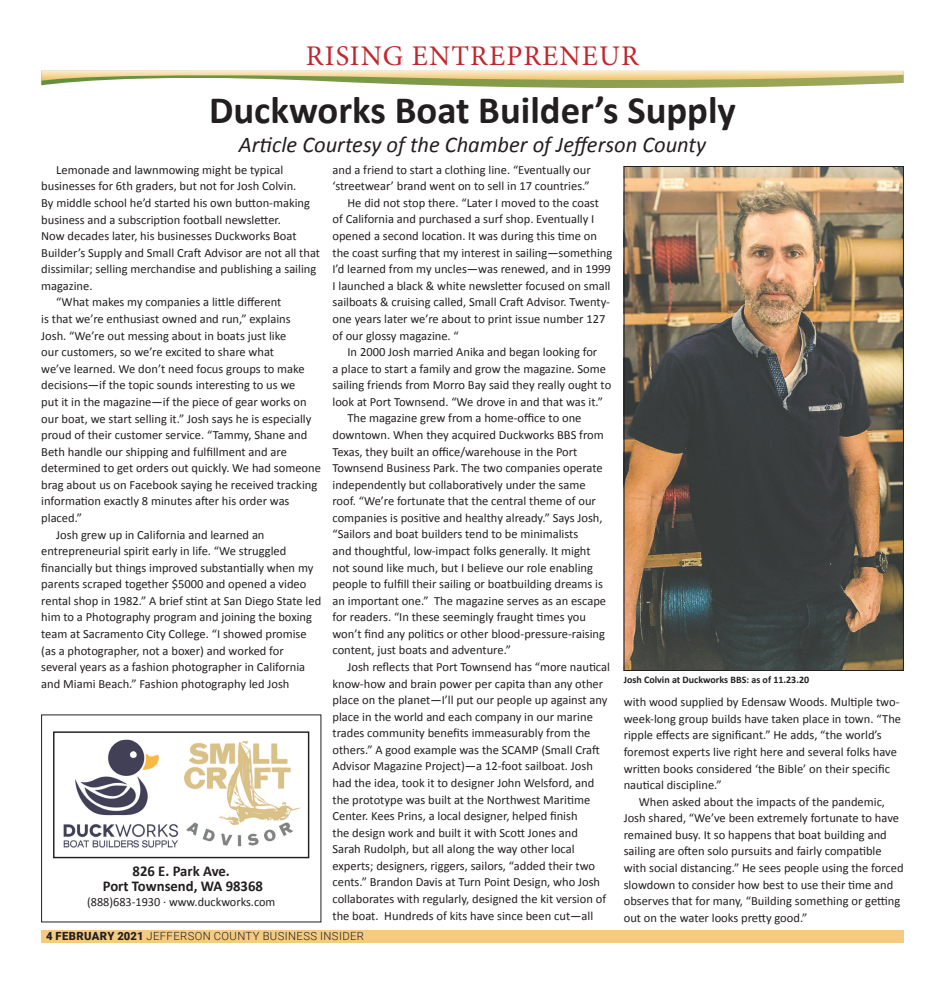
<style>
.page{position:relative;width:945px;height:990px;background:#fff}
.page>*{position:absolute;margin:0;border:0;box-sizing:border-box;transform-origin:0 0}
.t1{font:700 38.75px "Calibri";color:#231f20}
.t2{font:28.5px "Minion Pro";letter-spacing:.04em;color:#c2272d}
.t3{font:italic 22.5px "Calibri";color:#231f20}
.t4{font:700 15px/15px "Calibri";color:#231f20;text-align:center}
.t5{font:12.5px/16.6px "Calibri";color:#231f20}
.t6{font:300 11.25px "Roboto";letter-spacing:.035em;color:#231f20}
.t7{font:700 10px "Calibri";color:#231f20}
.s1{font-weight:900}
</style>
<div class="page">
<div style="left:41px;top:930px;width:863px;height:12px;background:#f6cb80"></div>
<svg style="left:41px;top:70px;width:863px;height:18px"></svg>
<img style="left:63px;top:739px;width:116px;height:109px">
<img style="left:184px;top:741px;width:117px;height:106px">
<div style="left:53px;top:731px;width:256px;height:127px;border:1px solid #231f20"></div>
<img style="left:626px;top:168px;width:276px;height:501px">
<div style="left:624px;top:166px;width:280px;height:505px;border:1px solid #231f20"></div>
<h2 class="t2" style="left:306px;top:36px;width:335px">RISING ENTREPRENEUR</h2>
<h1 class="t1" style="left:209px;top:86px;width:528px">Duckworks Boat Builder’s Supply</h1>
<h3 class="t3" style="left:239px;top:130px;width:469px">Article Courtesy of the Chamber of Jefferson County</h3>
<p class="t5" style="left:56px;top:161px;width:229px">Lemonade and lawnmowing might be typical</p>
<p class="t5" style="left:41px;top:177px;width:257px">businesses for 6th graders, but not for Josh Colvin.</p>
<p class="t5" style="left:41px;top:194px;width:270px">By middle school he’d started his own button-making</p>
<p class="t5" style="left:41px;top:211px;width:241px">business and a subscription football newsletter.</p>
<p class="t5" style="left:41px;top:227px;width:257px">Now decades later, his businesses Duckworks Boat</p>
<p class="t5" style="left:41px;top:244px;width:280px">Builder’s Supply and Small Craft Advisor are not all that</p>
<p class="t5" style="left:41px;top:260px;width:277px">dissimilar; selling merchandise and publishing a sailing</p>
<p class="t5" style="left:41px;top:277px;width:53px">magazine.</p>
<p class="t5" style="left:56px;top:293px;width:227px">“What makes my companies a little different</p>
<p class="t5" style="left:41px;top:310px;width:251px">is that we’re enthusiast owned and run,” explains</p>
<p class="t5" style="left:41px;top:327px;width:247px">Josh. “We’re out messing about in boats just like</p>
<p class="t5" style="left:41px;top:343px;width:234px">our customers, so we’re excited to share what</p>
<p class="t5" style="left:41px;top:360px;width:265px">we’ve learned. We don’t need focus groups to make</p>
<p class="t5" style="left:41px;top:376px;width:256px">decisions—if the topic sounds interesting to us we</p>
<p class="t5" style="left:41px;top:393px;width:267px">put it in the magazine—if the piece of gear works on</p>
<p class="t5" style="left:41px;top:409px;width:272px">our boat, we start selling it.” Josh says he is especially</p>
<p class="t5" style="left:41px;top:426px;width:268px">proud of their customer service. “Tammy, Shane and</p>
<p class="t5" style="left:41px;top:443px;width:247px">Beth handle our shipping and fulfillment and are</p>
<p class="t5" style="left:41px;top:459px;width:281px">determined to get orders out quickly. We had someone</p>
<p class="t5" style="left:41px;top:476px;width:278px">brag about us on Facebook saying he received tracking</p>
<p class="t5" style="left:41px;top:492px;width:250px">information exactly 8 minutes after his order was</p>
<p class="t5" style="left:41px;top:509px;width:42px">placed.”</p>
<p class="t5" style="left:56px;top:525px;width:210px">Josh grew up in California and learned an</p>
<p class="t5" style="left:41px;top:542px;width:247px">entrepreneurial spirit early in life. “We struggled</p>
<p class="t5" style="left:41px;top:559px;width:274px">financially but things improved substantially when my</p>
<p class="t5" style="left:41px;top:575px;width:267px">parents scraped together $5000 and opened a video</p>
<p class="t5" style="left:41px;top:592px;width:282px">rental shop in 1982.” A brief stint at San Diego State led</p>
<p class="t5" style="left:41px;top:608px;width:272px">him to a Photography program and joining the boxing</p>
<p class="t5" style="left:41px;top:625px;width:267px">team at Sacramento City College. “I showed promise</p>
<p class="t5" style="left:41px;top:642px;width:244px">(as a photographer, not a boxer) and worked for</p>
<p class="t5" style="left:41px;top:658px;width:265px">several years as a fashion photographer in California</p>
<p class="t5" style="left:41px;top:675px;width:250px">and Miami Beach.” Fashion photography led Josh</p>
<p class="t5" style="left:333px;top:161px;width:260px">and a friend to start a clothing line. “Eventually our</p>
<p class="t5" style="left:333px;top:177px;width:259px">‘streetwear’ brand went on to sell in 17 countries.”</p>
<p class="t5" style="left:348px;top:194px;width:253px">He did not stop there. “Later I moved to the coast</p>
<p class="t5" style="left:333px;top:210px;width:263px">of California and purchased a surf shop. Eventually I</p>
<p class="t5" style="left:333px;top:227px;width:266px">opened a second location. It was during this time on</p>
<p class="t5" style="left:333px;top:244px;width:281px">the coast surfing that my interest in sailing—something</p>
<p class="t5" style="left:333px;top:260px;width:280px">I’d learned from my uncles—was renewed, and in 1999</p>
<p class="t5" style="left:333px;top:277px;width:279px">I launched a black &amp; white newsletter focused on small</p>
<p class="t5" style="left:333px;top:293px;width:279px">sailboats &amp; cruising called, Small Craft Advisor. Twenty-</p>
<p class="t5" style="left:333px;top:310px;width:274px">one years later we’re about to print issue number 127</p>
<p class="t5" style="left:333px;top:326px;width:128px">of our glossy magazine. “</p>
<p class="t5" style="left:348px;top:343px;width:251px">In 2000 Josh married Anika and began looking for</p>
<p class="t5" style="left:333px;top:360px;width:275px">a place to start a family and grow the magazine. Some</p>
<p class="t5" style="left:333px;top:376px;width:280px">sailing friends from Morro Bay said they really ought to</p>
<p class="t5" style="left:333px;top:393px;width:272px">look at Port Townsend. “We drove in and that was it.”</p>
<p class="t5" style="left:348px;top:409px;width:235px">The magazine grew from a home-office to one</p>
<p class="t5" style="left:333px;top:426px;width:273px">downtown. When they acquired Duckworks BBS from</p>
<p class="t5" style="left:333px;top:442px;width:246px">Texas, they built an office/warehouse in the Port</p>
<p class="t5" style="left:333px;top:459px;width:272px">Townsend Business Park. The two companies operate</p>
<p class="t5" style="left:333px;top:476px;width:255px">independently but collaboratively under the same</p>
<p class="t5" style="left:333px;top:492px;width:265px">roof. “We’re fortunate that the central theme of our</p>
<p class="t5" style="left:333px;top:509px;width:272px">companies is positive and healthy already.” Says Josh,</p>
<p class="t5" style="left:333px;top:525px;width:247px">“Sailors and boat builders tend to be minimalists</p>
<p class="t5" style="left:333px;top:542px;width:260px">and thoughtful, low-impact folks generally. It might</p>
<p class="t5" style="left:333px;top:559px;width:262px">not sound like much, but I believe our role enabling</p>
<p class="t5" style="left:333px;top:575px;width:272px">people to fulfill their sailing or boatbuilding dreams is</p>
<p class="t5" style="left:333px;top:592px;width:275px">an important one.” The magazine serves as an escape</p>
<p class="t5" style="left:333px;top:608px;width:255px">for readers. “In these seemingly fraught times you</p>
<p class="t5" style="left:333px;top:625px;width:274px">won’t find any politics or other blood-pressure-raising</p>
<p class="t5" style="left:333px;top:641px;width:180px">content, just boats and adventure.”</p>
<p class="t5" style="left:348px;top:658px;width:264px">Josh reflects that Port Townsend has “more nautical</p>
<p class="t5" style="left:333px;top:675px;width:272px">know-how and brain power per capita than any other</p>
<p class="t5" style="left:333px;top:691px;width:277px">place on the planet—I’ll put our people up against any</p>
<p class="t5" style="left:333px;top:708px;width:262px">place in the world and each company in our marine</p>
<p class="t5" style="left:333px;top:724px;width:260px">trades community benefits immeasurably from the</p>
<p class="t5" style="left:333px;top:741px;width:269px">others.” A good example was the SCAMP (Small Craft</p>
<p class="t5" style="left:333px;top:757px;width:262px">Advisor Magazine Project)—a 12-foot sailboat. Josh</p>
<p class="t5" style="left:333px;top:774px;width:263px">had the idea, took it to designer John Welsford, and</p>
<p class="t5" style="left:333px;top:791px;width:259px">the prototype was built at the Northwest Maritime</p>
<p class="t5" style="left:333px;top:807px;width:247px">Center. Kees Prins, a local designer, helped finish</p>
<p class="t5" style="left:333px;top:824px;width:247px">the design work and built it with Scott Jones and</p>
<p class="t5" style="left:333px;top:840px;width:244px">Sarah Rudolph, but all along the way other local</p>
<p class="t5" style="left:333px;top:857px;width:264px">experts; designers, riggers, sailors, “added their two</p>
<p class="t5" style="left:333px;top:873px;width:269px">cents.” Brandon Davis at Turn Point Design, who Josh</p>
<p class="t5" style="left:333px;top:890px;width:275px">collaborates with regularly, designed the kit version of</p>
<p class="t5" style="left:333px;top:907px;width:262px">the boat. Hundreds of kits have since been cut—all</p>
<p class="t7" style="left:624px;top:673px;width:187px">Josh Colvin at Duckworks BBS: as of 11.23.20</p>
<p class="t5" style="left:624px;top:693px;width:279px">with wood supplied by Edensaw Woods. Multiple two&shy;week-long group builds have taken place in town. “The ripple effects are significant.” He adds, “the world’s foremost experts live right here and several folks have written books considered ‘the Bible’ on their specific nautical discipline.”</p>
<p class="t5" style="left:624px;top:793px;width:281px;text-indent:15px">When asked about the impacts of the pandemic, Josh shared, “We’ve been extremely fortunate to have remained busy. It so happens that boat building and sailing are often solo pursuits and fairly compatible with social distancing.” He sees people using the forced slowdown to consider how best to use their time and observes that for many, “Building something or getting out on the water looks pretty good.”</p>
<p class="t4" style="left:103px;top:862px;width:162px">826 E. Park Ave.<br>Port Townsend, WA 98368</p>
<p class="t5" style="left:87px;top:893px;width:190px">(888)683-1930 · www.duckworks.com</p>
<p class="t6" style="left:46px;top:928px;width:319px"><span class="s1">4 FEBRUARY 2021</span> JEFFERSON COUNTY BUSINESS I NSIDER</p>
</div>
